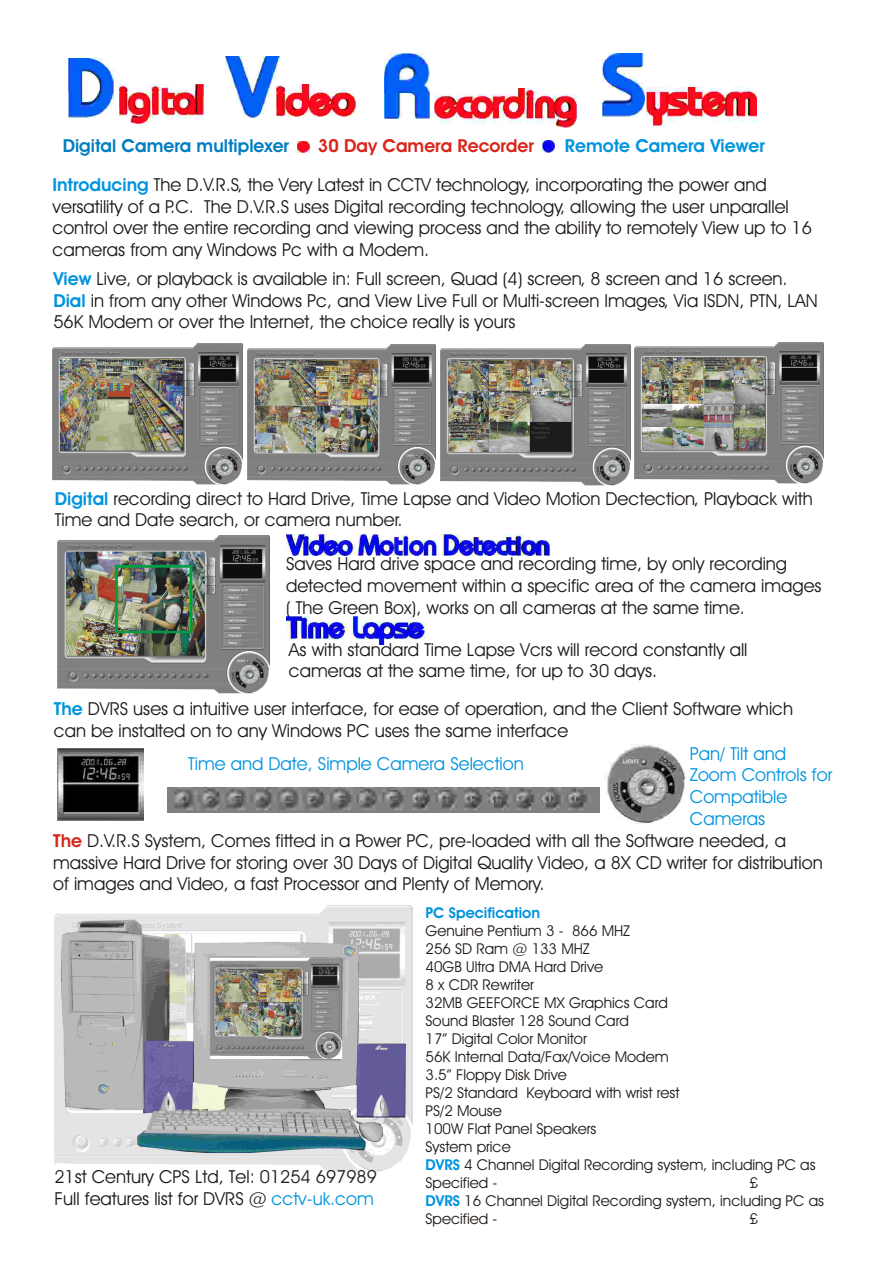
<style>
.page{position:relative;width:894px;height:1263px;background:#fff}
.page>*{position:absolute;margin:0;border:0;box-sizing:border-box;transform-origin:0 0}
.t1{font:18px/21.6px "Avant Garde Bk BT";color:#1f1a17}
.t2{font:18px/21.6px "Avant Garde Bk BT";color:#0094de}
.t3{font:700 18px "Avant Garde Bk BT";color:#007dc2}
.t4{font:700 18px "Avant Garde Bk BT";color:#d9261c}
.t5{font:15px/18px "Avant Garde Bk BT";color:#1f1a17}
.t6{font:700 15px "Avant Garde Bk BT";color:#0094de}
.s1{font-weight:700;color:#0094de}
.s2{font-weight:700;color:#d9261c}
.s3{color:#0094de}
</style>
<div class="page">
<img style="left:68px;top:58px;width:46px;height:60px">
<img style="left:120px;top:85px;width:84px;height:39px">
<img style="left:226px;top:56px;width:53px;height:61px">
<img style="left:434px;top:88px;width:142px;height:39px">
<img style="left:277px;top:85px;width:78px;height:32px">
<img style="left:385px;top:53px;width:44px;height:66px">
<img style="left:603px;top:54px;width:42px;height:62px">
<img style="left:647px;top:87px;width:110px;height:39px">
<svg style="left:543px;top:140px;width:12px;height:12px"></svg>
<svg style="left:298px;top:141px;width:11px;height:12px"></svg>
<img style="left:287px;top:535px;width:263px;height:20px">
<img style="left:287px;top:616px;width:138px;height:28px">
<img style="left:52px;top:343px;width:191px;height:142px">
<img style="left:248px;top:345px;width:187px;height:139px">
<img style="left:441px;top:345px;width:189px;height:141px">
<img style="left:635px;top:343px;width:189px;height:141px">
<img style="left:58px;top:535px;width:212px;height:158px">
<img style="left:54px;top:905px;width:358px;height:267px">
<img style="left:606px;top:744px;width:80px;height:80px">
<img style="left:168px;top:787px;width:432px;height:25px">
<img style="left:57px;top:748px;width:86px;height:72px">
<p class="t1" style="left:53px;top:128px;width:716px;line-height:39.3px;text-align:right"><span class="s1">Remote Camera Viewer<br>Introducing</span> The D.V.R.S, the Very Latest in CCTV technology, incorporating the power and</p>
<p class="t1" style="left:53px;top:197px;width:761px">versatility of a P.C. The D.V.R.S uses Digital recording technology, allowing the user unparallel control over the entire recording and viewing process and the ability to remotely View up to 16 cameras from any Windows Pc with a Modem.</p>
<p class="t1" style="left:53px;top:270px;width:766px"><span class="s1">View</span> Live, or playback is available in: Full screen, Quad (4) screen, 8 screen and 16 screen.<br><span class="s1">Dial</span> in from any other Windows Pc, and View Live Full or Multi-screen Images, Via ISDN, PTN, LAN<br>56K Modem or over the Internet, the choice really is yours</p>
<p class="t3" style="left:63px;top:138px;width:228px">Digital Camera multiplexer</p>
<p class="t4" style="left:318px;top:138px;width:217px">30 Day Camera Recorder</p>
<p class="t1" style="left:55px;top:489px;width:760px"><span class="s1">Digital</span> recording direct to Hard Drive, Time Lapse and Video Motion Dectection, Playback with<br>Time and Date search, or camera number.</p>
<p class="t1" style="left:286px;top:555px;width:537px">Saves Hard drive space and recording time, by only recording detected movement within a specific area of the camera images ( The Green Box), works on all cameras at the same time.</p>
<p class="t1" style="left:289px;top:640px;width:460px">As with standard Time Lapse Vcrs will record constantly all cameras at the same time, for up to 30 days.</p>
<p class="t1" style="left:54px;top:700px;width:741px"><span class="s1">The</span> DVRS uses a intuitive user interface, for ease of operation, and the Client Software which can be instalted on to any Windows PC uses the same interface</p>
<p class="t2" style="left:188px;top:754px;width:337px">Time and Date, Simple Camera Selection</p>
<p class="t2" style="left:690px;top:744px;width:144px">Pan/ Tilt and<br>Zoom Controls for<br>Compatible<br>Cameras</p>
<p class="t1" style="left:53px;top:832px;width:771px"><span class="s2">The</span> D.V.R.S System, Comes fitted in a Power PC, pre-loaded with all the Software needed, a massive Hard Drive for storing over 30 Days of Digital Quality Video, a 8X CD writer for distribution of images and Video, a fast Processor and Plenty of Memory.</p>
<p class="t6" style="left:426px;top:907px;width:116px">PC Specification</p>
<p class="t1" style="left:54px;top:1168px;width:324px">21st Century CPS Ltd, Tel: 01254 697989<br>Full features list for DVRS @ <span class="s3">cctv-uk.com</span></p>
<p class="t5" style="left:426px;top:923px;width:255px">Genuine Pentium 3 - 866 MHZ<br>256 SD Ram @ 133 MHZ<br>40GB Ultra DMA Hard Drive<br>8 x CDR Rewriter<br>32MB GEEFORCE MX Graphics Card<br>Sound Blaster 128 Sound Card<br>17” Digital Color Monitor<br>56K Internal Data/Fax/Voice Modem<br>3.5” Floppy Disk Drive<br>PS/2 Standard Keyboard with wrist rest<br>PS/2 Mouse<br>100W Flat Panel Speakers<br>System price</p>
<p class="t5" style="left:426px;top:1175px;width:73px">Specified -</p>
<p class="t5" style="left:750px;top:1175px;width:10px">£</p>
<p class="t5" style="left:426px;top:1211px;width:73px">Specified -</p>
<p class="t5" style="left:750px;top:1211px;width:10px">£</p>
<p class="t5" style="left:426px;top:1157px;width:391px"><span class="s1">DVRS</span> 4 Channel Digital Recording system, including PC as</p>
<p class="t5" style="left:426px;top:1193px;width:400px"><span class="s1">DVRS</span> 16 Channel Digital Recording system, including PC as</p>
</div>
